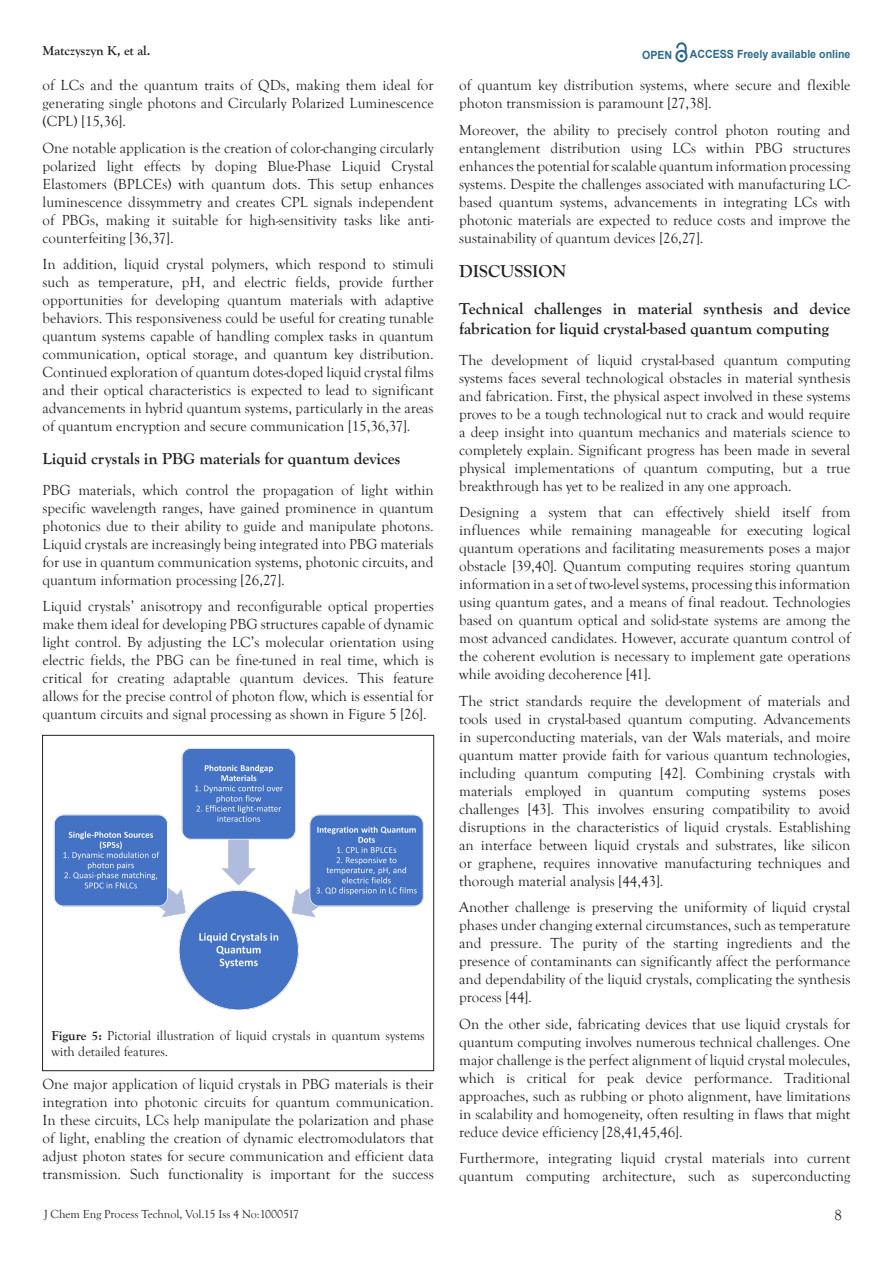
<style>
.page{position:relative;width:893px;height:1263px;background:#fff}
.page>*{position:absolute;margin:0;border:0;box-sizing:border-box;transform-origin:0 0}
.t1{font:700 18px "Goudy Old Style T";color:#231f20}
.t2{font:700 16.5px/19.8px "Goudy Old Style T";color:#231f20}
.t3{font:15px/18px "Goudy Old Style T";color:#231f20;text-align:justify}
.t4{font:13.5px/16.2px "Goudy Old Style T";color:#231f20}
.t5{font:700 13.5px "Goudy Old Style T";color:#231f20}
.t6{font:12px "Goudy Old Style T";color:#231f20}
.t7{font:700 11.25px "Arial";color:#2d6a8e;scale:.94 1}
.s1{font-weight:700}
</style>
<div class="page">
<svg style="left:675px;top:43px;width:12px;height:19px"></svg>
<div style="left:43px;top:735px;width:391px;height:336px;border:1px solid #231f20"></div>
<img style="left:53px;top:748px;width:371px;height:261px">
<p class="t5" style="left:43px;top:43px;width:109px">Matczyszyn K, et al.</p>
<p class="t7" style="left:642px;top:47px;width:34px">OPEN</p>
<p class="t7" style="left:690px;top:46px;width:172px">ACCESS Freely available online</p>
<p class="t3" style="left:43px;top:77px;width:393px">of LCs and the quantum traits of QDs, making them ideal for generating single photons and Circularly Polarized Luminescence (CPL) [15,36].</p>
<p class="t3" style="left:43px;top:139px;width:393px">One notable application is the creation of color-changing circularly polarized light effects by doping Blue-Phase Liquid Crystal Elastomers (BPLCEs) with quantum dots. This setup enhances luminescence dissymmetry and creates CPL signals independent of PBGs, making it suitable for high-sensitivity tasks like anti&shy;counterfeiting [36,37].</p>
<p class="t3" style="left:43px;top:256px;width:393px">In addition, liquid crystal polymers, which respond to stimuli such as temperature, pH, and electric fields, provide further opportunities for developing quantum materials with adaptive behaviors. This responsiveness could be useful for creating tunable quantum systems capable of handling complex tasks in quantum communication, optical storage, and quantum key distribution.<br>Continued exploration of quantum dotes-doped liquid crystal films and their optical characteristics is expected to lead to significant advancements in hybrid quantum systems, particularly in the areas of quantum encryption and secure communication [15,36,37].</p>
<p class="t2" style="left:43px;top:449px;width:359px">Liquid crystals in PBG materials for quantum devices</p>
<p class="t3" style="left:43px;top:481px;width:393px">PBG materials, which control the propagation of light within specific wavelength ranges, have gained prominence in quantum photonics due to their ability to guide and manipulate photons.<br>Liquid crystals are increasingly being integrated into PBG materials for use in quantum communication systems, photonic circuits, and quantum information processing [26,27].</p>
<p class="t3" style="left:43px;top:598px;width:393px">Liquid crystals’ anisotropy and reconfigurable optical properties make them ideal for developing PBG structures capable of dynamic light control. By adjusting the LC’s molecular orientation using electric fields, the PBG can be fine-tuned in real time, which is critical for creating adaptable quantum devices. This feature allows for the precise control of photon flow, which is essential for quantum circuits and signal processing as shown in Figure 5 [26].</p>
<p class="t4" style="left:51px;top:1027px;width:375px"><span class="s1">Figure 5:</span> Pictorial illustration of liquid crystals in quantum systems with detailed features.</p>
<p class="t3" style="left:43px;top:1076px;width:393px">One major application of liquid crystals in PBG materials is their integration into photonic circuits for quantum communication.<br>In these circuits, LCs help manipulate the polarization and phase of light, enabling the creation of dynamic electromodulators that adjust photon states for secure communication and efficient data transmission. Such functionality is important for the success</p>
<p class="t6" style="left:44px;top:1207px;width:257px">J Chem Eng Process Technol, Vol.15 Iss 4 No:1000517</p>
<p class="t3" style="left:459px;top:77px;width:393px">of quantum key distribution systems, where secure and flexible photon transmission is paramount [27,38].</p>
<p class="t3" style="left:459px;top:121px;width:393px">Moreover, the ability to precisely control photon routing and entanglement distribution using LCs within PBG structures enhances the potential for scalable quantum information processing systems. Despite the challenges associated with manufacturing LC&shy;based quantum systems, advancements in integrating LCs with photonic materials are expected to reduce costs and improve the sustainability of quantum devices [26,27].</p>
<p class="t1" style="left:459px;top:261px;width:108px">DISCUSSION</p>
<p class="t2" style="left:459px;top:299px;width:393px">Technical challenges in material synthesis and device fabrication for liquid crystal-based quantum computing</p>
<p class="t3" style="left:459px;top:351px;width:393px">The development of liquid crystal-based quantum computing systems faces several technological obstacles in material synthesis and fabrication. First, the physical aspect involved in these systems proves to be a tough technological nut to crack and would require a deep insight into quantum mechanics and materials science to completely explain. Significant progress has been made in several physical implementations of quantum computing, but a true breakthrough has yet to be realized in any one approach.</p>
<p class="t3" style="left:459px;top:504px;width:393px">Designing a system that can effectively shield itself from influences while remaining manageable for executing logical quantum operations and facilitating measurements poses a major obstacle [39,40]. Quantum computing requires storing quantum information in a set of two-level systems, processing this information using quantum gates, and a means of final readout. Technologies based on quantum optical and solid-state systems are among the most advanced candidates. However, accurate quantum control of the coherent evolution is necessary to implement gate operations while avoiding decoherence [41].</p>
<p class="t3" style="left:459px;top:692px;width:393px">The strict standards require the development of materials and tools used in crystal-based quantum computing. Advancements in superconducting materials, van der Wals materials, and moire quantum matter provide faith for various quantum technologies, including quantum computing [42]. Combining crystals with materials employed in quantum computing systems poses challenges [43]. This involves ensuring compatibility to avoid disruptions in the characteristics of liquid crystals. Establishing an interface between liquid crystals and substrates, like silicon or graphene, requires innovative manufacturing techniques and thorough material analysis [44,43].</p>
<p class="t3" style="left:459px;top:899px;width:393px">Another challenge is preserving the uniformity of liquid crystal phases under changing external circumstances, such as temperature and pressure. The purity of the starting ingredients and the presence of contaminants can significantly affect the performance and dependability of the liquid crystals, complicating the synthesis process [44].</p>
<p class="t3" style="left:459px;top:1015px;width:393px">On the other side, fabricating devices that use liquid crystals for quantum computing involves numerous technical challenges. One major challenge is the perfect alignment of liquid crystal molecules, which is critical for peak device performance. Traditional approaches, such as rubbing or photo alignment, have limitations in scalability and homogeneity, often resulting in flaws that might reduce device efficiency [28,41,45,46].</p>
<p class="t3" style="left:459px;top:1150px;width:393px">Furthermore, integrating liquid crystal materials into current quantum computing architecture, such as superconducting</p>
<p class="t3" style="left:834px;top:1207px;width:9px">8</p>
</div>
